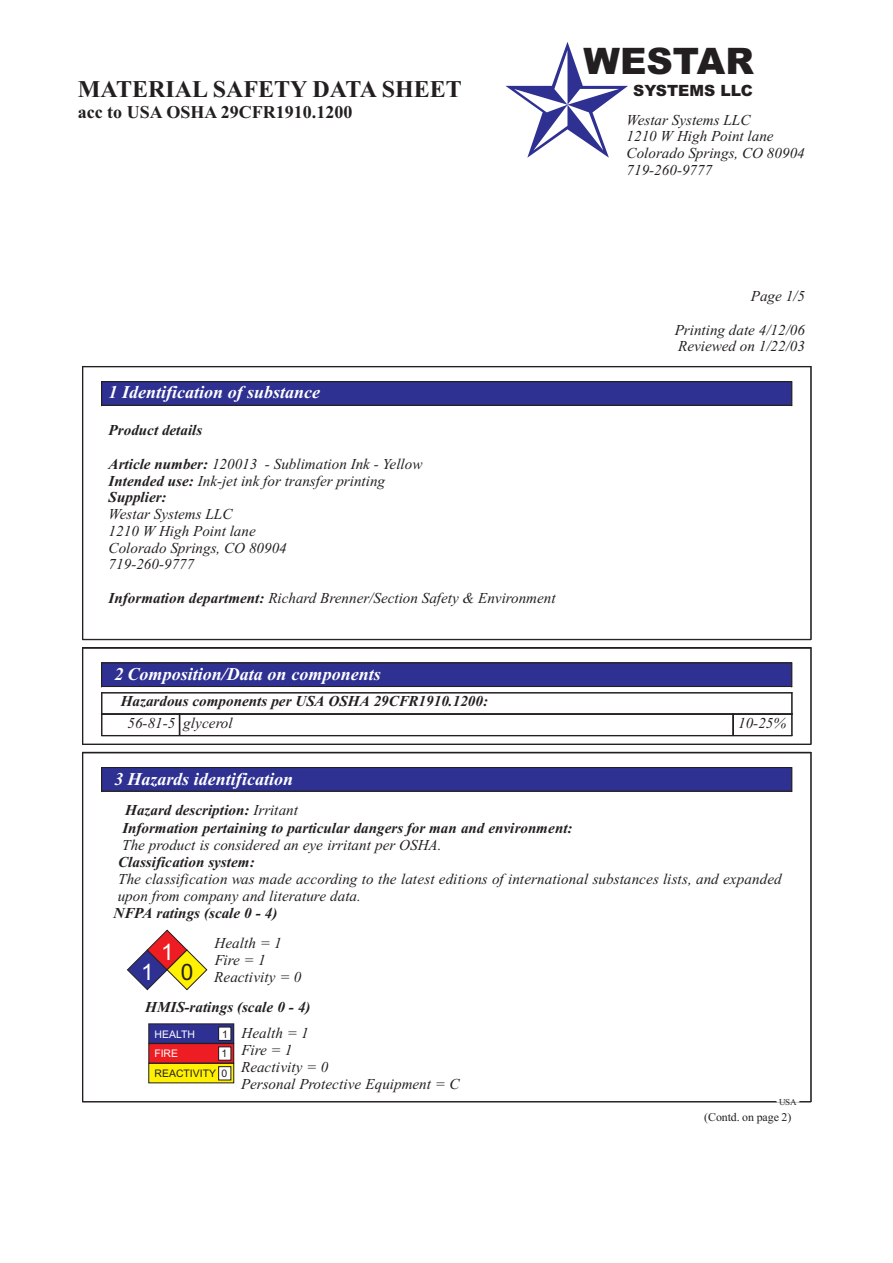
<style>
.page{position:relative;width:893px;height:1263px;background:#fff}
.page>*{position:absolute;margin:0;border:0;box-sizing:border-box;transform-origin:0 0}
.t1{font:900 36.6px "Arial";color:#231f20}
.t2{font:700 24px "Times New Roman";color:#231f20}
.t3{font:22.65px "Arial";color:#fff}
.t4{font:italic 700 18px "Times New Roman";color:#fff}
.t5{font:700 18px "Times New Roman";color:#231f20}
.t6{font:900 15.45px "Arial";color:#231f20}
.t7{font:italic 15.15px/16.8px "Times New Roman";color:#231f20}
.t8{font:italic 700 15.15px/17.4px "Times New Roman";color:#231f20}
.t9{font:11.85px "Times New Roman";color:#231f20}
.t10{font:10.5px "Arial";color:#231f20}
.t11{font:10.5px/19.8px "Arial";color:#fff}
.t12{font:9px "Times New Roman";color:#231f20}
.s1{font-weight:700}
.s2{font-weight:400}
.s3{font-family:"Arial";font-style:normal;font-size:22.65px}
.s4{font-family:"Arial";font-style:normal;font-size:10.5px}
</style>
<div class="page">
<div style="left:102px;top:382px;width:689px;height:23px;background:#2e3092"></div>
<hr style="left:102px;top:381px;width:689px;height:1px;background:#231f20">
<hr style="left:102px;top:405px;width:689px;height:1px;background:#231f20">
<svg style="left:101px;top:382px;width:1px;height:24px"></svg>
<svg style="left:791px;top:382px;width:1px;height:24px"></svg>
<hr style="left:82px;top:366px;width:728px;height:1px;background:#231f20">
<hr style="left:82px;top:367px;width:728px;height:1px;background:#231f20">
<hr style="left:82px;top:639px;width:728px;height:1px;background:#231f20">
<hr style="left:82px;top:366px;width:1px;height:273px;background:#231f20">
<hr style="left:83px;top:366px;width:1px;height:273px;background:#231f20">
<hr style="left:810px;top:366px;width:1px;height:273px;background:#231f20">
<div style="left:102px;top:663px;width:689px;height:24px;background:#2e3092"></div>
<hr style="left:102px;top:663px;width:689px;height:1px;background:#231f20">
<hr style="left:102px;top:686px;width:689px;height:1px;background:#231f20">
<svg style="left:101px;top:663px;width:1px;height:24px"></svg>
<svg style="left:791px;top:663px;width:1px;height:24px"></svg>
<hr style="left:102px;top:692px;width:690px;height:1px;background:#231f20">
<hr style="left:102px;top:693px;width:690px;height:1px;background:#231f20">
<hr style="left:102px;top:714px;width:690px;height:1px;background:#231f20">
<hr style="left:102px;top:735px;width:690px;height:1px;background:#231f20">
<hr style="left:102px;top:736px;width:690px;height:1px;background:#231f20">
<svg style="left:101px;top:693px;width:2px;height:42px"></svg>
<svg style="left:791px;top:693px;width:1px;height:42px"></svg>
<svg style="left:179px;top:715px;width:1px;height:20px"></svg>
<svg style="left:732px;top:715px;width:2px;height:20px"></svg>
<hr style="left:82px;top:647px;width:728px;height:1px;background:#231f20">
<hr style="left:82px;top:648px;width:728px;height:1px;background:#231f20">
<hr style="left:82px;top:744px;width:728px;height:1px;background:#231f20">
<hr style="left:82px;top:648px;width:1px;height:96px;background:#231f20">
<hr style="left:83px;top:648px;width:1px;height:96px;background:#231f20">
<hr style="left:810px;top:648px;width:1px;height:96px;background:#231f20">
<div style="left:102px;top:768px;width:689px;height:23px;background:#2e3092"></div>
<hr style="left:102px;top:767px;width:689px;height:1px;background:#231f20">
<hr style="left:102px;top:791px;width:689px;height:1px;background:#231f20">
<svg style="left:101px;top:768px;width:1px;height:24px"></svg>
<svg style="left:791px;top:768px;width:1px;height:24px"></svg>
<svg style="left:127px;top:930px;width:80px;height:60px"></svg>
<div style="left:149px;top:1024px;width:85px;height:19px;background:#2e3092"></div>
<div style="left:149px;top:1044px;width:85px;height:19px;background:#ee1d23"></div>
<div style="left:148px;top:1043px;width:86px;height:20px;border:1px solid #231f20"></div>
<div style="left:149px;top:1064px;width:85px;height:19px;background:#fff101"></div>
<div style="left:148px;top:1063px;width:86px;height:20px;border:1px solid #231f20"></div>
<div style="left:219px;top:1027px;width:12px;height:13px;background:#fff"></div>
<div style="left:218px;top:1027px;width:13px;height:14px;border:1px solid #231f20"></div>
<div style="left:219px;top:1047px;width:12px;height:13px;background:#fff"></div>
<div style="left:218px;top:1047px;width:13px;height:13px;border:1px solid #231f20"></div>
<div style="left:219px;top:1067px;width:12px;height:13px;background:#fff"></div>
<div style="left:218px;top:1067px;width:13px;height:13px;border:1px solid #231f20"></div>
<hr style="left:82px;top:752px;width:728px;height:1px;background:#231f20">
<hr style="left:82px;top:753px;width:728px;height:1px;background:#231f20">
<hr style="left:82px;top:1101px;width:728px;height:1px;background:#231f20">
<hr style="left:82px;top:1102px;width:728px;height:1px;background:#231f20">
<svg style="left:777px;top:1101px;width:21px;height:2px"></svg>
<hr style="left:82px;top:752px;width:1px;height:350px;background:#231f20">
<hr style="left:83px;top:752px;width:1px;height:350px;background:#231f20">
<hr style="left:810px;top:752px;width:1px;height:350px;background:#231f20">
<svg style="left:505px;top:42px;width:123px;height:116px"></svg>
<h2 class="t2" style="left:78px;top:80px;width:385px">MATERIAL SAFETY DATA SHEET</h2>
<p class="t5" style="left:78px;top:106px;width:276px">acc to USA OSHA 29CFR1910.1200</p>
<h1 class="t1" style="left:583px;top:48px;width:172px">WESTAR</h1>
<p class="t6" style="left:633px;top:85px;width:121px">SYSTEMS LLC</p>
<p class="t7" style="left:626px;top:113px;width:180px">Westar Systems LLC<br>1210 W High Point lane<br>Colorado Springs, CO 80904<br>719-260-9777</p>
<p class="t4" style="left:109px;top:386px;width:213px">1 Identification of substance</p>
<p class="t8" style="left:109px;top:423px;width:95px">Product details</p>
<p class="t7" style="left:109px;top:457px;width:315px"><span class="s1">Article number:</span> 120013 - Sublimation Ink - Yellow<br><span class="s1">Intended use:</span> Ink-jet ink for transfer printing<br><span class="s1">Supplier:</span></p>
<p class="t7" style="left:109px;top:507px;width:180px">Westar Systems LLC<br>1210 W High Point lane<br>Colorado Springs, CO 80904<br>719-260-9777</p>
<p class="t7" style="left:109px;top:591px;width:448px"><span class="s1">Information department:</span> Richard Brenner/Section Safety &amp; Environment</p>
<p class="t7" style="left:750px;top:289px;width:56px">Page 1/5</p>
<p class="t7" style="left:674px;top:323px;width:132px">Printing date 4/12/06<br>Reviewed on 1/22/03</p>
<p class="t4" style="left:114px;top:668px;width:268px">2 Composition/Data on components</p>
<p class="t8" style="left:121px;top:694px;width:369px">Hazardous components per USA OSHA 29CFR1910.1200:</p>
<p class="t7" style="left:127px;top:716px;width:107px">56-81-5 glycerol</p>
<p class="t7" style="left:738px;top:716px;width:49px">10-25%</p>
<p class="t4" style="left:114px;top:773px;width:180px">3 Hazards identification</p>
<p class="t8" style="left:122px;top:803px;width:451px">Hazard description: <span class="s2">Irritant<br></span>Information pertaining to particular dangers for man and environment:</p>
<p class="t7" style="left:122px;top:838px;width:321px">The product is considered an eye irritant per OSHA.</p>
<p class="t8" style="left:118px;top:855px;width:138px">Classification system:</p>
<p class="t7" style="left:118px;top:872px;width:665px;line-height:17.2px">The classification was made according to the latest editions of international substances lists, and expanded upon from company and literature data.</p>
<p class="t8" style="left:114px;top:906px;width:165px">NFPA ratings (scale 0 - 4)</p>
<p class="t7" style="left:215px;top:936px;width:69px">Health = 1</p>
<p class="t7" style="left:215px;top:953px;width:52px">Fire = 1</p>
<p class="t7" style="left:181px;top:970px;width:122px"><span class="s3">0</span> Reactivity = 0</p>
<p class="t8" style="left:145px;top:1000px;width:167px">HMIS-ratings (scale 0 - 4)</p>
<p class="t11" style="left:154px;top:1025px;width:42px">HEALTH<br>FIRE</p>
<p class="t10" style="left:154px;top:1069px;width:63px">REACTIVITY</p>
<h3 class="t3" style="left:161px;top:944px;width:14px">1</h3>
<h3 class="t3" style="left:141px;top:963px;width:14px">1</h3>
<p class="t7" style="left:221px;top:1025px;width:89px;line-height:17.2px"><span class="s4">1</span> Health = 1<br><sub>1</sub> Fire = 1</p>
<p class="t7" style="left:241px;top:1060px;width:89px">Reactivity = 0</p>
<p class="t10" style="left:221px;top:1069px;width:7px">0</p>
<p class="t7" style="left:241px;top:1077px;width:220px">Personal Protective Equipment = C</p>
<p class="t12" style="left:779px;top:1099px;width:19px">USA</p>
<p class="t9" style="left:704px;top:1112px;width:89px">(Contd. on page 2)</p>
</div>
